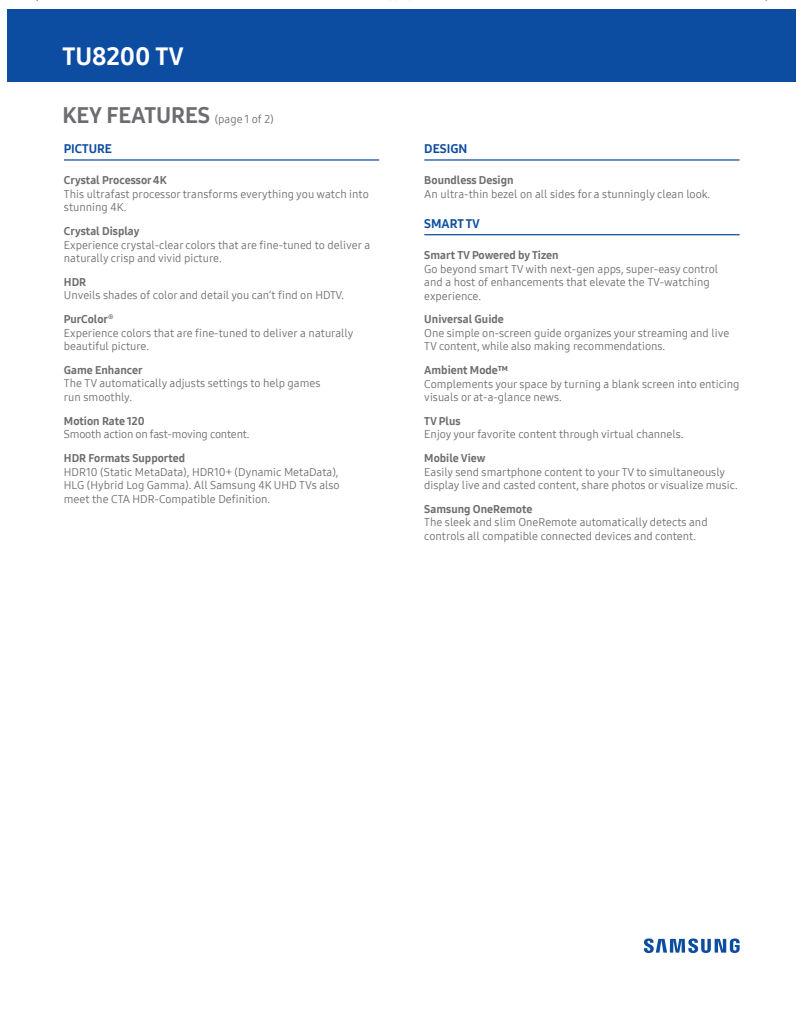
<style>
.page{position:relative;width:802px;height:1032px;background:#fff}
.page>*{position:absolute;margin:0;border:0;box-sizing:border-box;transform-origin:0 0}
.t1{font:25px "Samsung One 800";color:#fff}
.t2{font:22.5px "Samsung One 800";color:#6c6d70}
.t3{font:12.5px "Samsung One 800";color:#0d4da1}
.t4{font:11.25px/13.5px "Samsung One 400";color:#6c6d70}
.t5{font:11.25px "Samsung One 800";color:#6c6d70}
.t6{font:11.25px "Samsung One 400";letter-spacing:-.02em;color:#6c6d70}
.s1{font-family:"Samsung One 400";font-size:11.25px}
</style>
<div class="page">
<div style="left:8px;top:9px;width:787px;height:73px;background:#0d4da1"></div>
<svg style="left:643px;top:938px;width:96px;height:15px"></svg>
<hr style="left:64px;top:159px;width:315px;height:2px;background:#0d4da1">
<hr style="left:424px;top:159px;width:315px;height:2px;background:#0d4da1">
<hr style="left:424px;top:234px;width:315px;height:1px;background:#0d4da1">
<h1 class="t1" style="left:62px;top:40px;width:123px">TU8200 TV</h1>
<h2 class="t2" style="left:62px;top:100px;width:213px">KEY FEATURES <span class="s1">(page 1 of 2)</span></h2>
<p class="t3" style="left:64px;top:140px;width:49px">PICTURE</p>
<p class="t5" style="left:64px;top:173px;width:104px">Crystal Processor 4K</p>
<p class="t4" style="left:64px;top:187px;width:306px">This ultrafast processor transforms everything you watch into stunning 4K.</p>
<p class="t5" style="left:64px;top:223px;width:77px">Crystal Display</p>
<p class="t4" style="left:64px;top:238px;width:308px">Experience crystal-clear colors that are fine-tuned to deliver a naturally crisp and vivid picture.</p>
<p class="t5" style="left:64px;top:274px;width:24px">HDR</p>
<p class="t4" style="left:64px;top:288px;width:282px">Unveils shades of color and detail you can’t find on HDTV.</p>
<p class="t5" style="left:64px;top:312px;width:51px">PurColor<sup>®</sup></p>
<p class="t4" style="left:64px;top:326px;width:291px">Experience colors that are fine-tuned to deliver a naturally beautiful picture.</p>
<p class="t5" style="left:64px;top:362px;width:80px">Game Enhancer</p>
<p class="t4" style="left:64px;top:376px;width:258px">The TV automatically adjusts settings to help games run smoothly.</p>
<p class="t5" style="left:64px;top:413px;width:82px">Motion Rate 120</p>
<p class="t6" style="left:64px;top:427px;width:187px">Smooth action on fast-moving content.</p>
<p class="t5" style="left:64px;top:450px;width:123px">HDR Formats Supported</p>
<p class="t4" style="left:64px;top:465px;width:277px;text-align:justify">HDR10 (Static MetaData), HDR10+ (Dynamic MetaData), HLG (Hybrid Log Gamma). All Samsung 4K UHD TVs also meet the CTA HDR-Compatible Definition.</p>
<p class="t3" style="left:424px;top:140px;width:45px">DESIGN</p>
<p class="t5" style="left:424px;top:173px;width:91px">Boundless Design</p>
<p class="t4" style="left:424px;top:187px;width:287px">An ultra-thin bezel on all sides for a stunningly clean look.</p>
<p class="t3" style="left:424px;top:215px;width:57px">SMART TV</p>
<p class="t5" style="left:424px;top:247px;width:136px">Smart TV Powered by Tizen</p>
<p class="t4" style="left:424px;top:262px;width:295px">Go beyond smart TV with next-gen apps, super-easy control and a host of enhancements that elevate the TV-watching experience.</p>
<p class="t5" style="left:424px;top:312px;width:81px">Universal Guide</p>
<p class="t4" style="left:424px;top:326px;width:306px">One simple on-screen guide organizes your streaming and live<br>TV content, while also making recommendations.</p>
<p class="t5" style="left:424px;top:362px;width:85px">Ambient Mode™</p>
<p class="t4" style="left:424px;top:377px;width:316px">Complements your space by turning a blank screen into enticing visuals or at-a-glance news.</p>
<p class="t5" style="left:424px;top:413px;width:38px">TV Plus</p>
<p class="t4" style="left:424px;top:427px;width:261px">Enjoy your favorite content through virtual channels.</p>
<p class="t5" style="left:424px;top:450px;width:63px">Mobile View</p>
<p class="t4" style="left:424px;top:465px;width:315px">Easily send smartphone content to your TV to simultaneously display live and casted content, share photos or visualize music.</p>
<p class="t5" style="left:424px;top:501px;width:109px">Samsung OneRemote</p>
<p class="t4" style="left:424px;top:515px;width:285px">The sleek and slim OneRemote automatically detects and controls all compatible connected devices and content.</p>
</div>
